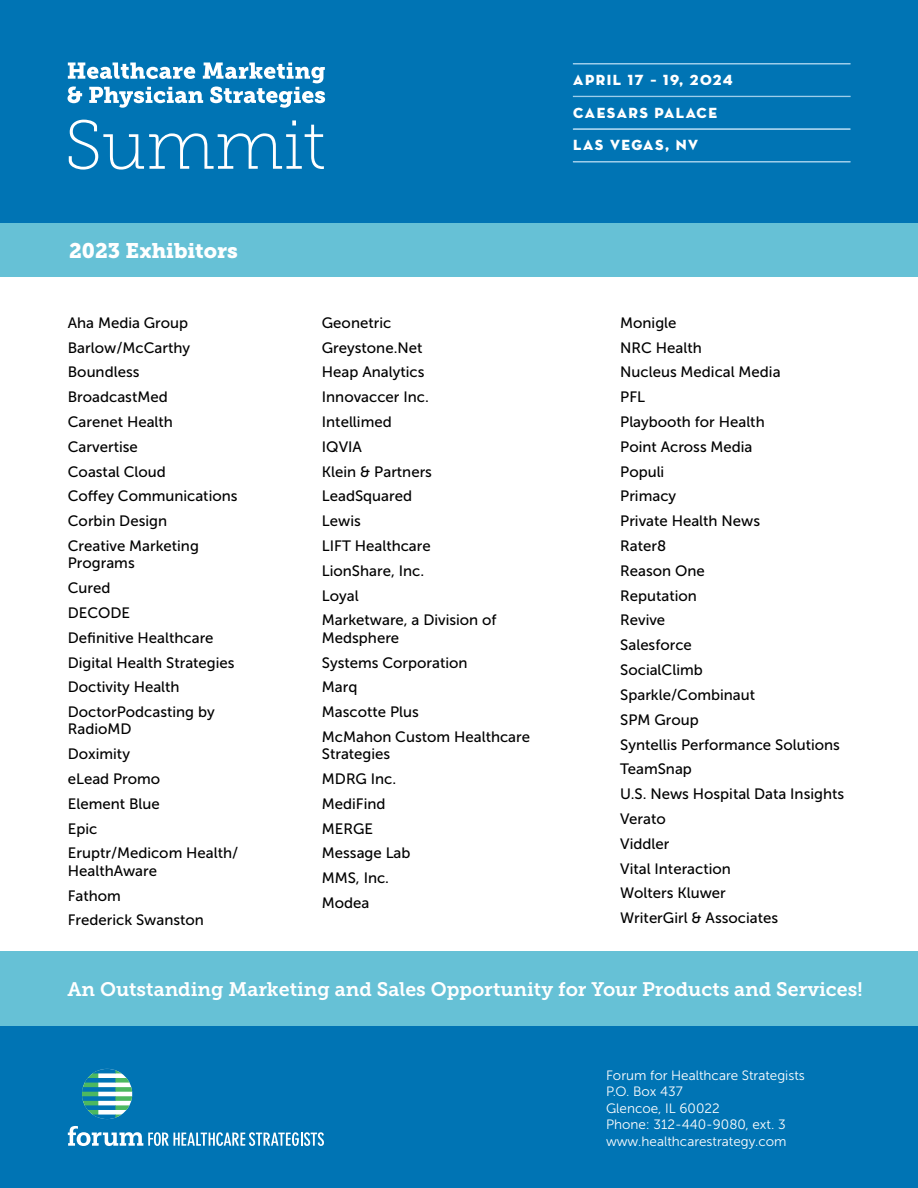
<style>
.page{position:relative;width:918px;height:1188px;background:#fff}
.page>*{position:absolute;margin:0;border:0;box-sizing:border-box;transform-origin:0 0}
.t1{font:21px "Museo Slab 900";color:#fff}
.t2{font:19.5px "Museo Slab 700";color:#fff}
.t3{font:15px/24.8px "Museo Sans 500";color:#000}
.t4{font:15px/32.7px "Neutra Disp Titling";letter-spacing:.1em;color:#fff}
.t5{font:13.5px/16.5px "Museo Sans 300";color:#fff}
</style>
<div class="page">
<div style="left:0;top:0;width:918px;height:223px;background:#0074b4"></div>
<div style="left:0;top:1026px;width:918px;height:162px;background:#0074b4"></div>
<div style="left:0;top:952px;width:918px;height:74px;background:#66c1d6"></div>
<div style="left:0;top:223px;width:918px;height:54px;background:#66c1d6"></div>
<div style="left:573px;top:63px;width:277px;height:1px;border:1px solid #9dcdea"></div>
<div style="left:573px;top:129px;width:277px;height:1px;border:1px solid #9dcdea"></div>
<div style="left:573px;top:161px;width:277px;height:1px;border:1px solid #9dcdea"></div>
<div style="left:573px;top:96px;width:277px;height:1px;border:1px solid #9dcdea"></div>
<svg style="left:68px;top:63px;width:257px;height:45px"></svg>
<svg style="left:69px;top:120px;width:255px;height:50px"></svg>
<svg style="left:68px;top:1126px;width:256px;height:20px"></svg>
<svg style="left:82px;top:1069px;width:50px;height:50px"></svg>
<h1 class="t1" style="left:69px;top:238px;width:170px">2023 Exhibitors</h1>
<p class="t3" style="left:68px;top:310px;width:171px">Aha Media Group<br>Barlow/McCarthy<br>Boundless<br>BroadcastMed<br>Carenet Health<br>Carvertise<br>Coastal Cloud<br>Coffey Communications<br>Corbin Design<br>Creative Marketing</p>
<p class="t3" style="left:68px;top:551px;width:168px">Programs<br>Cured<br>DECODE<br>Definitive Healthcare<br>Digital Health Strategies<br>Doctivity Health<br>DoctorPodcasting by</p>
<p class="t3" style="left:68px;top:717px;width:172px">RadioMD<br>Doximity<br>eLead Promo<br>Element Blue<br>Epic<br>Eruptr/Medicom Health/</p>
<p class="t3" style="left:68px;top:858px;width:138px">HealthAware<br>Fathom<br>Frederick Swanston</p>
<p class="t4" style="left:573px;top:64px;width:161px">APRIL 17 – 19, 2024<br>CAESARS PALACE<br>LAS VEGAS, NV</p>
<p class="t3" style="left:322px;top:310px;width:176px">Geonetric<br>Greystone.Net<br>Heap Analytics<br>Innovaccer Inc.<br>Intellimed<br>IQVIA<br>Klein &amp; Partners<br>LeadSquared<br>Lewis<br>LIFT Healthcare<br>LionShare, Inc.<br>Loyal<br>Marketware, a Division of</p>
<p class="t3" style="left:322px;top:625px;width:210px">Medsphere<br>Systems Corporation<br>Marq<br>Mascotte Plus<br>McMahon Custom Healthcare</p>
<p class="t3" style="left:322px;top:742px;width:90px">Strategies<br>MDRG Inc.<br>MediFind<br>MERGE<br>Message Lab<br>MMS, Inc.<br>Modea</p>
<p class="t3" style="left:620px;top:310px;width:225px">Monigle<br>NRC Health<br>Nucleus Medical Media<br>PFL<br>Playbooth for Health<br>Point Across Media<br>Populi<br>Primacy<br>Private Health News<br>Rater8<br>Reason One<br>Reputation<br>Revive<br>Salesforce<br>SocialClimb<br>Sparkle/Combinaut<br>SPM Group<br>Syntellis Performance Solutions<br>TeamSnap<br>U.S. News Hospital Data Insights<br>Verato<br>Viddler<br>Vital Interaction<br>Wolters Kluwer<br>WriterGirl &amp; Associates</p>
<h2 class="t2" style="left:68px;top:978px;width:797px">An Outstanding Marketing and Sales Opportunity for Your Products and Services!</h2>
<p class="t5" style="left:606px;top:1067px;width:200px">Forum for Healthcare Strategists<br>P.O. Box 437<br>Glencoe, IL 60022<br>Phone: 312-440-9080, ext. 3 www.healthcarestrategy.com</p>
</div>
